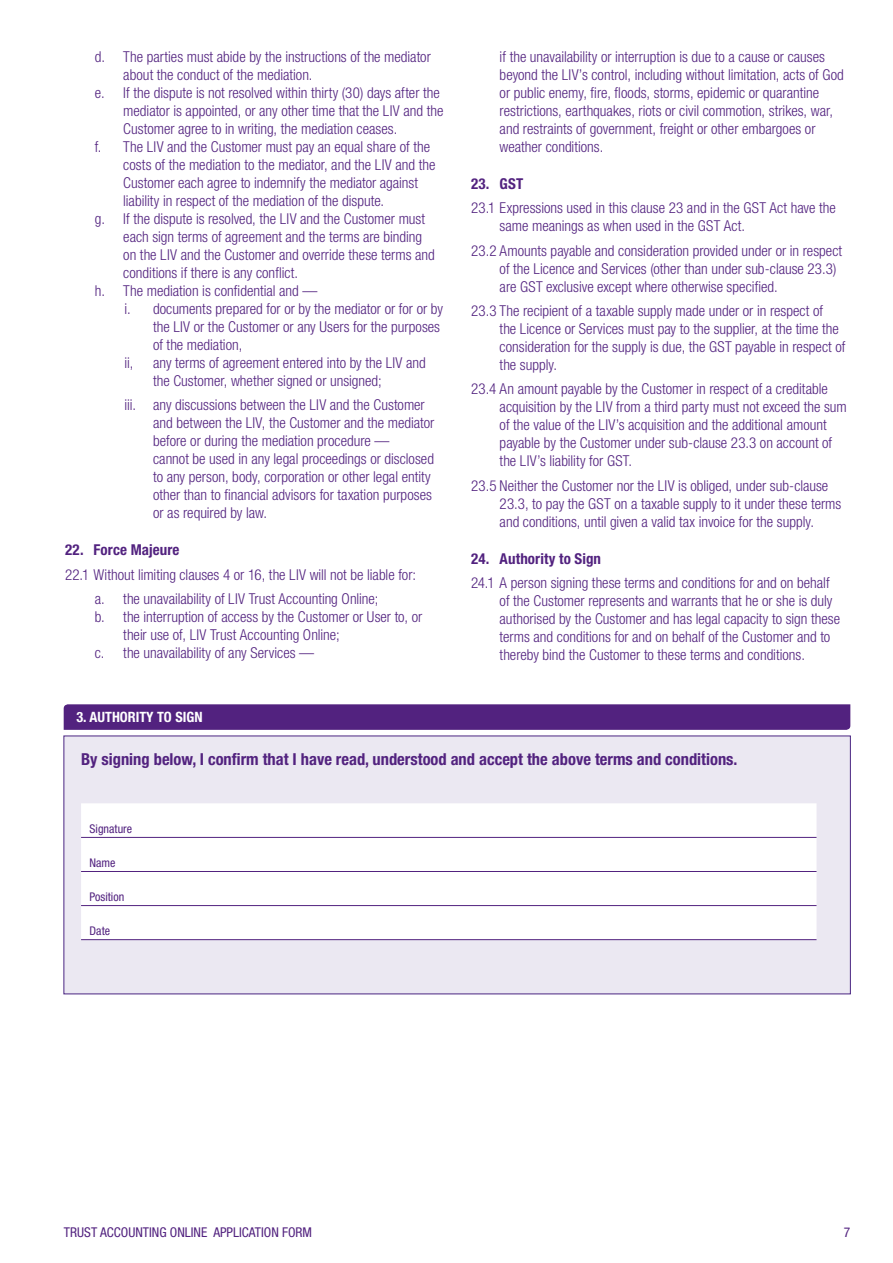
<style>
.page{position:relative;width:893px;height:1263px;background:#fff}
.page>*{position:absolute;margin:0;border:0;box-sizing:border-box;transform-origin:0 0}
.t1{font:700 condensed 16.5px "Helvetica Neue LT Std";color:#52227f}
.t2{font:300 condensed 15px/18px "Helvetica Neue LT Std";color:#52227f}
.t3{font:700 condensed 15px "Helvetica Neue LT Std";letter-spacing:.01em;color:#52227f}
.t4{font:700 condensed 14.25px "Helvetica Neue LT Std";color:#fff}
.t5{font:condensed 13.5px "Helvetica Neue LT Std";color:#52227f}
.t6{font:condensed 12px "Helvetica Neue LT Std";color:#52227f}
</style>
<div class="page">
<div style="left:64px;top:736px;width:786px;height:258px;background:#ebe8f2"></div>
<div style="left:81px;top:803px;width:735px;height:136px;background:#fff"></div>
<hr style="left:81px;top:837px;width:735px;height:1px;background:#52227f">
<hr style="left:81px;top:871px;width:735px;height:1px;background:#52227f">
<hr style="left:81px;top:905px;width:735px;height:1px;background:#52227f">
<hr style="left:81px;top:939px;width:735px;height:1px;background:#52227f">
<svg style="left:64px;top:704px;width:786px;height:26px;background:#552681"></svg>
<p class="t2" style="left:95px;top:47px;width:338px">d. The parties must abide by the instructions of the mediator</p>
<p class="t2" style="left:123px;top:65px;width:191px">about the conduct of the mediation.</p>
<p class="t2" style="left:95px;top:83px;width:346px">e. If the dispute is not resolved within thirty (30) days after the</p>
<p class="t2" style="left:123px;top:101px;width:322px">mediator is appointed, or any other time that the LIV and the</p>
<p class="t2" style="left:123px;top:119px;width:276px">Customer agree to in writing, the mediation ceases.</p>
<p class="t2" style="left:95px;top:137px;width:337px">f. The LIV and the Customer must pay an equal share of the</p>
<p class="t2" style="left:123px;top:155px;width:314px">costs of the mediation to the mediator, and the LIV and the</p>
<p class="t2" style="left:123px;top:173px;width:296px">Customer each agree to indemnify the mediator against</p>
<p class="t2" style="left:123px;top:191px;width:262px">liability in respect of the mediation of the dispute.</p>
<p class="t2" style="left:95px;top:209px;width:332px">g. If the dispute is resolved, the LIV and the Customer must</p>
<p class="t2" style="left:123px;top:227px;width:300px">each sign terms of agreement and the terms are binding</p>
<p class="t2" style="left:123px;top:245px;width:313px">on the LIV and the Customer and override these terms and</p>
<p class="t2" style="left:123px;top:263px;width:176px">conditions if there is any conflict.</p>
<p class="t2" style="left:95px;top:281px;width:224px">h. The mediation is confidential and —</p>
<p class="t2" style="left:125px;top:299px;width:320px">i. documents prepared for or by the mediator or for or by</p>
<p class="t2" style="left:153px;top:317px;width:289px">the LIV or the Customer or any Users for the purposes</p>
<p class="t2" style="left:153px;top:335px;width:91px">of the mediation,</p>
<p class="t2" style="left:125px;top:353px;width:10px">ii,</p>
<p class="t2" style="left:153px;top:353px;width:274px">any terms of agreement entered into by the LIV and the Customer, whether signed or unsigned;</p>
<p class="t2" style="left:153px;top:396px;width:283px;text-indent:-28px">iii. any discussions between the LIV and the Customer and between the LIV, the Customer and the mediator before or during the mediation procedure —<br>cannot be used in any legal proceedings or disclosed to any person, body, corporation or other legal entity other than to financial advisors for taxation purposes or as required by law.</p>
<p class="t3" style="left:65px;top:541px;width:116px">22. Force Majeure</p>
<p class="t2" style="left:65px;top:562px;width:353px;line-height:24.3px;text-align:center">22.1 Without limiting clauses 4 or 16, the LIV will not be liable for: a. the unavailability of LIV Trust Accounting Online;</p>
<p class="t2" style="left:95px;top:608px;width:329px">b. the interruption of access by the Customer or User to, or</p>
<p class="t2" style="left:123px;top:626px;width:218px">their use of, LIV Trust Accounting Online;</p>
<p class="t2" style="left:95px;top:644px;width:221px">c. the unavailability of any Services —</p>
<p class="t4" style="left:76px;top:709px;width:128px">3. AUTHORITY TO SIGN</p>
<p class="t2" style="left:500px;top:47px;width:346px">if the unavailability or interruption is due to a cause or causes beyond the LIV’s control, including without limitation, acts of God or public enemy, fire, floods, storms, epidemic or quarantine restrictions, earthquakes, riots or civil commotion, strikes, war, and restraints of government, freight or other embargoes or weather conditions.</p>
<p class="t3" style="left:471px;top:174px;width:54px">23. GST</p>
<p class="t2" style="left:500px;top:199px;width:338px;text-indent:-28px">23.1 Expressions used in this clause 23 and in the GST Act have the same meanings as when used in the GST Act.</p>
<p class="t2" style="left:500px;top:241px;width:344px;text-indent:-28px">23.2 Amounts payable and consideration provided under or in respect of the Licence and Services (other than under sub-clause 23.3) are GST exclusive except where otherwise specified.</p>
<p class="t2" style="left:500px;top:302px;width:347px;text-indent:-28px">23.3 The recipient of a taxable supply made under or in respect of<br>the Licence or Services must pay to the supplier, at the time the consideration for the supply is due, the GST payable in respect of the supply.</p>
<p class="t2" style="left:500px;top:380px;width:349px;text-indent:-28px">23.4 An amount payable by the Customer in respect of a creditable acquisition by the LIV from a third party must not exceed the sum of the value of the LIV’s acquisition and the additional amount payable by the Customer under sub-clause 23.3 on account of the LIV’s liability for GST.</p>
<p class="t2" style="left:500px;top:476px;width:343px;text-indent:-28px">23.5 Neither the Customer nor the LIV is obliged, under sub-clause<br>23.3, to pay the GST on a taxable supply to it under these terms and conditions, until given a valid tax invoice for the supply.</p>
<p class="t3" style="left:471px;top:549px;width:131px">24. Authority to Sign</p>
<p class="t2" style="left:500px;top:574px;width:342px;text-indent:-28px">24.1 A person signing these terms and conditions for and on behalf of the Customer represents and warrants that he or she is duly authorised by the Customer and has legal capacity to sign these terms and conditions for and on behalf of the Customer and to thereby bind the Customer to these terms and conditions.</p>
<p class="t1" style="left:81px;top:749px;width:658px">By signing below, I confirm that I have read, understood and accept the above terms and conditions.</p>
<p class="t6" style="left:90px;top:822px;width:44px">Signature</p>
<p class="t6" style="left:90px;top:856px;width:27px">Name</p>
<p class="t6" style="left:90px;top:890px;width:36px">Position</p>
<p class="t6" style="left:90px;top:924px;width:22px">Date</p>
<p class="t5" style="left:64px;top:1225px;width:250px">TRUST ACCOUNTING ONLINE APPLICATION FORM</p>
<p class="t5" style="left:844px;top:1225px;width:8px">7</p>
</div>
